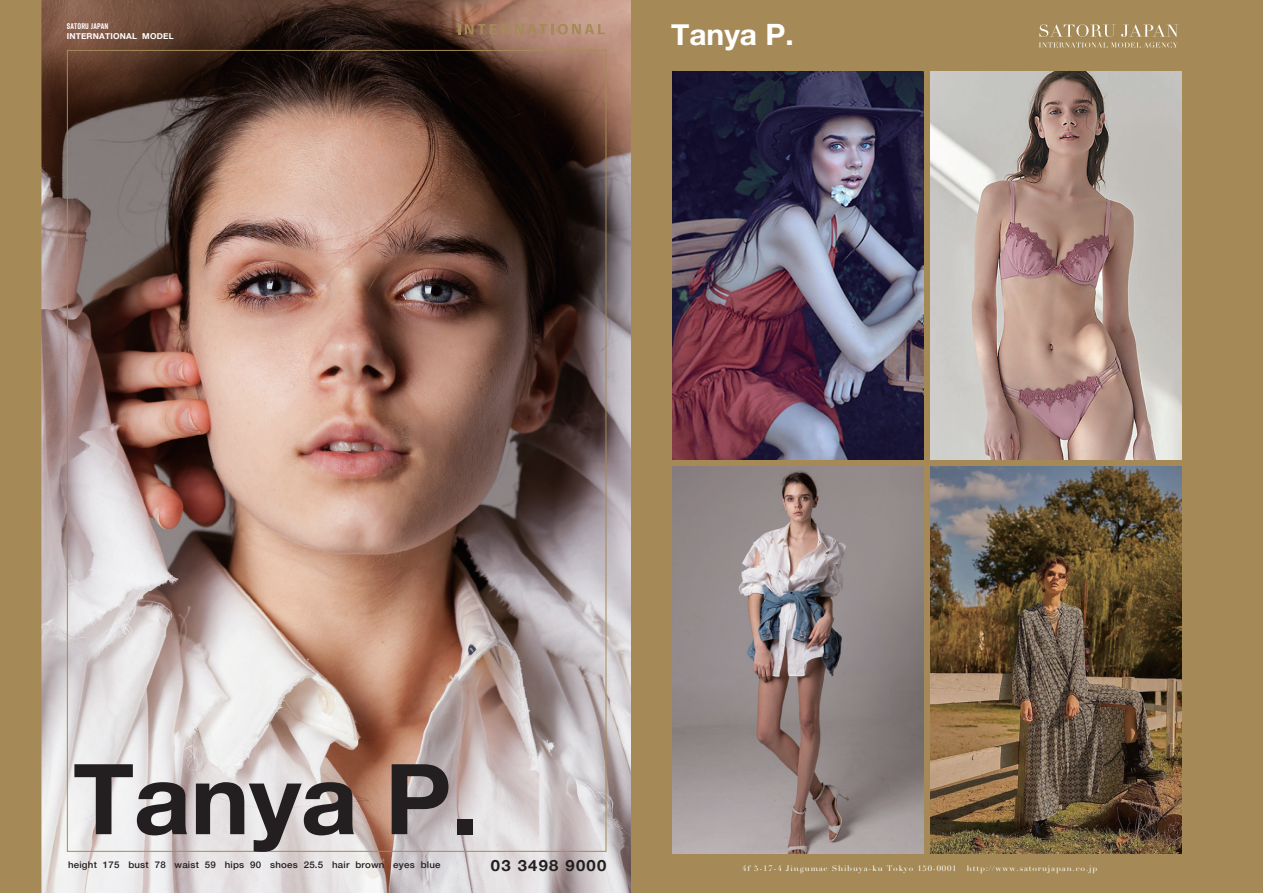
<style>
.page{position:relative;width:1263px;height:893px;background:#a58a57}
.page>*{position:absolute;margin:0;border:0;box-sizing:border-box;transform-origin:0 0}
.t1{font:700 97.95px "Helvetica Neue";letter-spacing:-.005em;color:#231f20}
.t2{font:700 29.4px "Helvetica Neue";color:#fff}
.t3{font:700 15.45px "Helvetica Neue";letter-spacing:.075em;color:#231f20;scale:1.08 1}
.t4{font:500 9.3px "Helvetica Neue";letter-spacing:.02em;color:#231f20;scale:1.05 1}
.t5{font:700 8.1px "Helvetica Neue";letter-spacing:.025em;color:#fff}
.t6{font:700 8.1px "Rift";letter-spacing:.025em;color:#fff}
.t7{font:7.8px "Didot LH";letter-spacing:.1em;color:#fff;scale:1.08 1}
</style>
<div class="page">
<img style="left:41px;top:0;width:590px;height:893px">
<svg style="left:458px;top:24px;width:147px;height:10px"></svg>
<svg style="left:1039px;top:24px;width:139px;height:24px"></svg>
<img style="left:672px;top:466px;width:251px;height:387px">
<img style="left:930px;top:466px;width:251px;height:387px">
<img style="left:672px;top:72px;width:251px;height:387px">
<img style="left:930px;top:72px;width:251px;height:387px">
<p class="t6" style="left:67px;top:21px;width:43px">SATORU JAPAN</p>
<p class="t5" style="left:67px;top:30px;width:108px">INTERNATIONAL MODEL</p>
<h2 class="t2" style="left:671px;top:11px;width:124px">Tanya P.</h2>
<h1 class="t1" style="left:73px;top:722px;width:407px">Tanya P.</h1>
<p class="t4" style="left:68px;top:857px;width:356px">height 175 bust 78 waist 59 hips 90 shoes 25.5 hair brown eyes blue</p>
<p class="t7" style="left:742px;top:863px;width:200px">4f 5-17-4 Jingumae Shibuya-ku Tokyo 150-0001</p>
<p class="t7" style="left:967px;top:863px;width:122px">http://www.satorujapan.co.jp</p>
<h3 class="t3" style="left:491px;top:853px;width:108px">03 3498 9000</h3>
</div>
